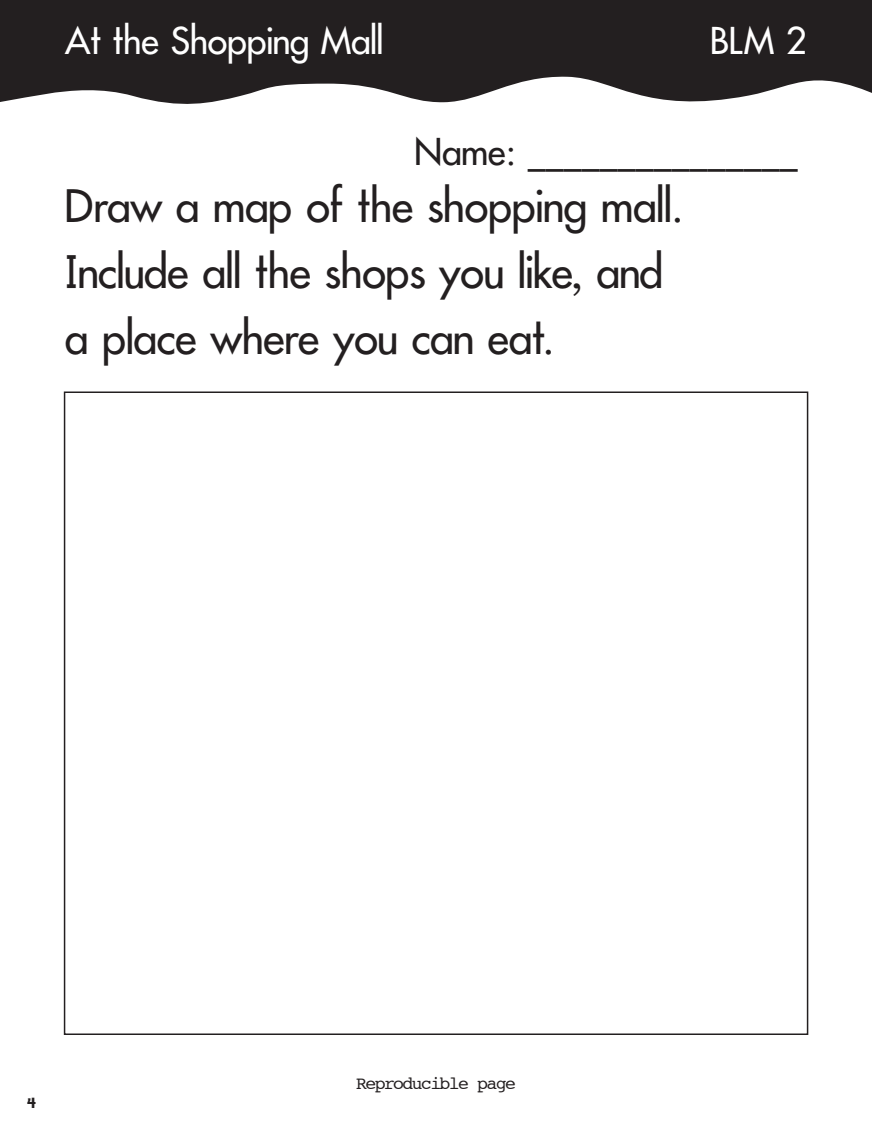
<style>
.page{position:relative;width:872px;height:1134px;background:#fff}
.page>*{position:absolute;margin:0;border:0;box-sizing:border-box;transform-origin:0 0}
.t1{font:43.5px/66px "Futura JUNIORSP";color:#231f20}
.t2{font:36px "Futura JUNIORSP";color:#fff}
.t3{font:36px "Futura JUNIORSP";color:#231f20}
.t4{font:18px "Courier";letter-spacing:-.085em;color:#231f20}
.t5{font:700 18px "Bailey Sans ITC";color:#231f20}
</style>
<div class="page">
<svg style="left:0;top:0;width:872px;height:104px;background:#3c393a"></svg>
<p class="t2" style="left:65px;top:24px;width:319px">At the Shopping Mall</p>
<p class="t2" style="left:710px;top:24px;width:98px">BLM 2</p>
<p class="t3" style="left:414px;top:135px;width:385px">Name: _______________</p>
<p class="t1" style="left:65px;top:176px;width:619px">Draw a map of the shopping mall.<br>Include all the shops you like, and a place where you can eat.</p>
<p class="t5" style="left:27px;top:1095px;width:11px">4</p>
<p class="t4" style="left:356px;top:1076px;width:161px">Reproducible page</p>
</div>
